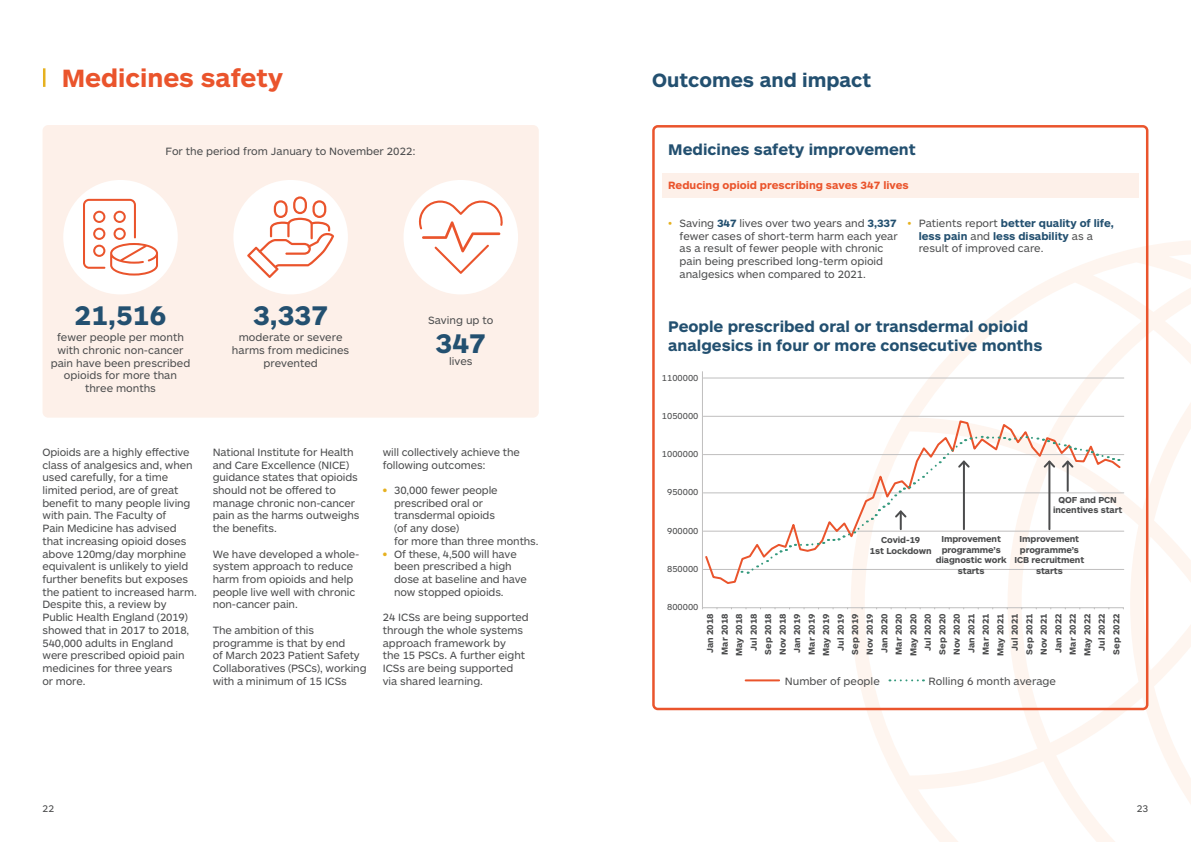
<style>
.page{position:relative;width:1191px;height:842px;background:#fff}
.page>*{position:absolute;margin:0;border:0;box-sizing:border-box;transform-origin:0 0}
.t1{font:700 28px "ARS Maquette";color:#235070}
.Heading_2{font:700 26px "ARS Maquette";color:#ea542c}
.Heading_2-2{font:700 20px "ARS Maquette";color:#235070}
.Heading_2-3{font:700 16px "ARS Maquette";color:#235070}
.Heading_2-4{font:11px/12.7px "ARS Maquette";letter-spacing:-.01em;color:#4b4c4d}
.List_Paragraph{font:11px/12.7px "ARS Maquette";letter-spacing:-.01em;color:#4b4c4d}
.Heading_2-5{font:700 11px/12.7px "ARS Maquette";color:#235070}
.Heading_2-6{font:700 11px "ARS Maquette";color:#ea542c}
.t2{font:10px "ARS Maquette";color:#4b4c4d}
.t3{font:700 9px/10.8px "ARS Maquette";color:#4b4c4d;text-align:center}
.t4{font:9px "ARS Maquette";color:#4b4c4d}
.s1{font-weight:700;color:#e6b120}
.s2{color:#e6b120}
.s3{font-weight:700;color:#235070}
.s4{font-weight:400;color:#e6b120}
.s5{font-weight:400;color:#4b4c4d}
</style>
<div class="page">
<svg style="left:850px;top:240px;width:341px;height:602px"></svg>
<div style="left:652px;top:125px;width:496px;height:585px;border:2px solid #ea542c;border-radius:4px"></div>
<div style="left:662px;top:173px;width:476px;height:25px;background:#fdf0e9"></div>
<svg style="left:43px;top:68px;width:2px;height:19px"></svg>
<div style="left:43px;top:125px;width:496px;height:293px;background:#fdf0e9;border-radius:6px"></div>
<div style="left:233px;top:180px;width:115px;height:114px;background:#fff;border-radius:50%"></div>
<div style="left:63px;top:180px;width:115px;height:114px;background:#fff;border-radius:50%"></div>
<div style="left:403px;top:180px;width:115px;height:114px;background:#fff;border-radius:50%"></div>
<svg style="left:83px;top:199px;width:75px;height:77px"></svg>
<svg style="left:417px;top:198px;width:86px;height:76px"></svg>
<svg style="left:247px;top:196px;width:87px;height:82px"></svg>
<hr style="left:703px;top:378px;width:420px;height:1px;background:#bfbebe">
<hr style="left:703px;top:416px;width:420px;height:1px;background:#bfbebe">
<hr style="left:703px;top:454px;width:420px;height:1px;background:#bfbebe">
<hr style="left:703px;top:493px;width:420px;height:1px;background:#bfbebe">
<hr style="left:703px;top:531px;width:420px;height:1px;background:#bfbebe">
<hr style="left:703px;top:569px;width:420px;height:1px;background:#bfbebe">
<hr style="left:703px;top:607px;width:420px;height:1px;background:#bfbebe">
<hr style="left:702px;top:372px;width:1px;height:237px;background:#bfbebe">
<hr style="left:745px;top:679px;width:34px;height:2px;background:#ea542c">
<svg style="left:889px;top:679px;width:35px;height:2px"></svg>
<svg style="left:703px;top:419px;width:419px;height:166px"></svg>
<svg style="left:741px;top:435px;width:379px;height:140px"></svg>
<p class="Heading_2" style="left:62px;top:61px;width:223px">Medicines safety</p>
<p class="Heading_2-4" style="left:166px;top:144px;width:251px">For the period from January to November 2022:</p>
<p class="t1" style="left:75px;top:297px;width:93px">21,516</p>
<p class="Heading_2-4" style="left:51px;top:331px;width:141px;text-align:center">fewer people per month with chronic non-cancer pain have been prescribed opioids for more than three months</p>
<p class="t1" style="left:253px;top:297px;width:76px">3,337</p>
<p class="Heading_2-4" style="left:232px;top:331px;width:119px;text-align:center">moderate or severe harms from medicines prevented</p>
<p class="Heading_2-4" style="left:428px;top:314px;width:67px">Saving up to</p>
<p class="t1" style="left:435px;top:324px;width:52px">347</p>
<p class="Heading_2-4" style="left:449px;top:354px;width:25px">lives</p>
<p class="Heading_2-4" style="left:43px;top:445px;width:156px">Opioids are a highly effective class of analgesics and, when used carefully, for a time limited period, are of great benefit to many people living with pain. The Faculty of<br>Pain Medicine has advised that increasing opioid doses above 120mg/day morphine equivalent is unlikely to yield further benefits but exposes the patient to increased harm.<br>Despite this, a review by<br>Public Health England (2019) showed that in 2017 to 2018,<br>540,000 adults in England were prescribed opioid pain medicines for three years<br>or more.</p>
<p class="Heading_2-4" style="left:213px;top:445px;width:148px">National Institute for Health and Care Excellence (NICE) guidance states that opioids should not be offered to manage chronic non-cancer pain as the harms outweighs the benefits.</p>
<p class="Heading_2-4" style="left:213px;top:547px;width:148px">We have developed a whole&shy;system approach to reduce harm from opioids and help people live well with chronic non-cancer pain.</p>
<p class="Heading_2-4" style="left:213px;top:623px;width:155px">The ambition of this programme is that by end<br>of March 2023 Patient Safety<br>Collaboratives (PSCs), working with a minimum of 15 ICSs</p>
<p class="Heading_2-4" style="left:383px;top:445px;width:139px">will collectively achieve the following outcomes:</p>
<p class="List_Paragraph" style="left:394px;top:483px;width:146px;text-indent:-11px"><span class="s1">•</span> 30,000 fewer people prescribed oral or transdermal opioids<br>(of any dose)<br>for more than three months.</p>
<p class="List_Paragraph" style="left:394px;top:547px;width:134px;text-indent:-11px"><span class="s1">•</span> Of these, 4,500 will have been prescribed a high dose at baseline and have now stopped opioids.</p>
<p class="Heading_2-4" style="left:383px;top:610px;width:147px">24 ICSs are being supported through the whole systems approach framework by<br>the 15 PSCs. A further eight<br>ICSs are being supported via shared learning.</p>
<p class="Heading_2-2" style="left:652px;top:67px;width:221px">Outcomes and impact</p>
<p class="Heading_2-3" style="left:668px;top:139px;width:249px">Medicines safety improvement</p>
<p class="Heading_2-6" style="left:668px;top:178px;width:242px">Reducing opioid prescribing saves 347 lives</p>
<p class="Heading_2-4" style="left:679px;top:216px;width:219px;text-indent:-11px"><span class="s2">•</span> Saving <span class="s3">347</span> lives over two years and <span class="s3">3,337 </span>fewer cases of short-term harm each year as a result of fewer people with chronic pain being prescribed long-term opioid analgesics when compared to 2021.</p>
<p class="Heading_2-5" style="left:918px;top:216px;width:197px;text-indent:-11px"><span class="s4">•</span> <span class="s5">Patients report</span> better quality of life, less pain <span class="s5">and</span> less disability <span class="s5">as a result of improved care.</span></p>
<p class="Heading_2-3" style="left:668px;top:316px;width:361px">People prescribed oral or transdermal opioid</p>
<p class="Heading_2-3" style="left:668px;top:335px;width:376px">analgesics in four or more consecutive months</p>
<p class="t4" style="left:662px;top:372px;width:38px">1100000</p>
<p class="t4" style="left:662px;top:410px;width:38px">1050000</p>
<p class="t4" style="left:662px;top:448px;width:38px">1000000</p>
<p class="t4" style="left:667px;top:486px;width:33px">950000</p>
<p class="t4" style="left:667px;top:525px;width:33px">900000</p>
<p class="t4" style="left:667px;top:563px;width:33px">850000</p>
<p class="t4" style="left:667px;top:601px;width:33px">800000</p>
<p class="t3" style="left:704px;top:653px;width:41px;rotate:-90deg">Jan 2018</p>
<p class="t3" style="left:719px;top:655px;width:43px;rotate:-90deg">Mar 2018</p>
<p class="t3" style="left:733px;top:656px;width:44px;rotate:-90deg">May 2018</p>
<p class="t3" style="left:748px;top:650px;width:38px;rotate:-90deg">Jul 2018</p>
<p class="t3" style="left:762px;top:655px;width:43px;rotate:-90deg">Sep 2018</p>
<p class="t3" style="left:777px;top:655px;width:43px;rotate:-90deg">Nov 2018</p>
<p class="t3" style="left:791px;top:653px;width:41px;rotate:-90deg">Jan 2019</p>
<p class="t3" style="left:806px;top:655px;width:43px;rotate:-90deg">Mar 2019</p>
<p class="t3" style="left:820px;top:656px;width:44px;rotate:-90deg">May 2019</p>
<p class="t3" style="left:835px;top:650px;width:38px;rotate:-90deg">Jul 2019</p>
<p class="t3" style="left:849px;top:655px;width:43px;rotate:-90deg">Sep 2019</p>
<p class="t3" style="left:864px;top:655px;width:43px;rotate:-90deg">Nov 2019</p>
<p class="t3" style="left:878px;top:653px;width:41px;rotate:-90deg">Jan 2020</p>
<p class="t3" style="left:893px;top:655px;width:43px;rotate:-90deg">Mar 2020</p>
<p class="t3" style="left:907px;top:656px;width:44px;rotate:-90deg">May 2020</p>
<p class="t3" style="left:921px;top:650px;width:38px;rotate:-90deg">Jul 2020</p>
<p class="t3" style="left:936px;top:655px;width:43px;rotate:-90deg">Sep 2020</p>
<p class="t3" style="left:950px;top:655px;width:43px;rotate:-90deg">Nov 2020</p>
<p class="t3" style="left:965px;top:653px;width:41px;rotate:-90deg">Jan 2021</p>
<p class="t3" style="left:979px;top:655px;width:43px;rotate:-90deg">Mar 2021</p>
<p class="t3" style="left:994px;top:656px;width:44px;rotate:-90deg">May 2021</p>
<p class="t3" style="left:1008px;top:650px;width:38px;rotate:-90deg">Jul 2021</p>
<p class="t3" style="left:1023px;top:655px;width:43px;rotate:-90deg">Sep 2021</p>
<p class="t3" style="left:1037px;top:655px;width:43px;rotate:-90deg">Nov 2021</p>
<p class="t3" style="left:1052px;top:653px;width:41px;rotate:-90deg">Jan 2022</p>
<p class="t3" style="left:1066px;top:655px;width:43px;rotate:-90deg">Mar 2022</p>
<p class="t3" style="left:1081px;top:656px;width:44px;rotate:-90deg">May 2022</p>
<p class="t3" style="left:1095px;top:650px;width:38px;rotate:-90deg">Jul 2022</p>
<p class="t3" style="left:1110px;top:655px;width:43px;rotate:-90deg">Sep 2022</p>
<p class="Heading_2-4" style="left:784px;top:674px;width:96px">Number of people</p>
<p class="Heading_2-4" style="left:928px;top:674px;width:129px">Rolling 6 month average</p>
<p class="t3" style="left:1058px;top:494px;width:60px">QOF and PCN</p>
<p class="t3" style="left:1053px;top:504px;width:71px">incentives start</p>
<p class="t3" style="left:941px;top:533px;width:61px">Improvement</p>
<p class="t3" style="left:935px;top:544px;width:73px">programme’s diagnostic work starts</p>
<p class="t3" style="left:1019px;top:533px;width:61px">Improvement</p>
<p class="t3" style="left:1014px;top:544px;width:71px">programme’s<br>ICB recruitment</p>
<p class="t3" style="left:1036px;top:565px;width:28px">starts</p>
<p class="t3" style="left:881px;top:534px;width:41px">Covid-19</p>
<p class="t3" style="left:870px;top:545px;width:63px">1st Lockdown</p>
<p class="t2" style="left:43px;top:802px;width:13px">22</p>
<p class="t2" style="left:1136px;top:802px;width:13px">23</p>
</div>
